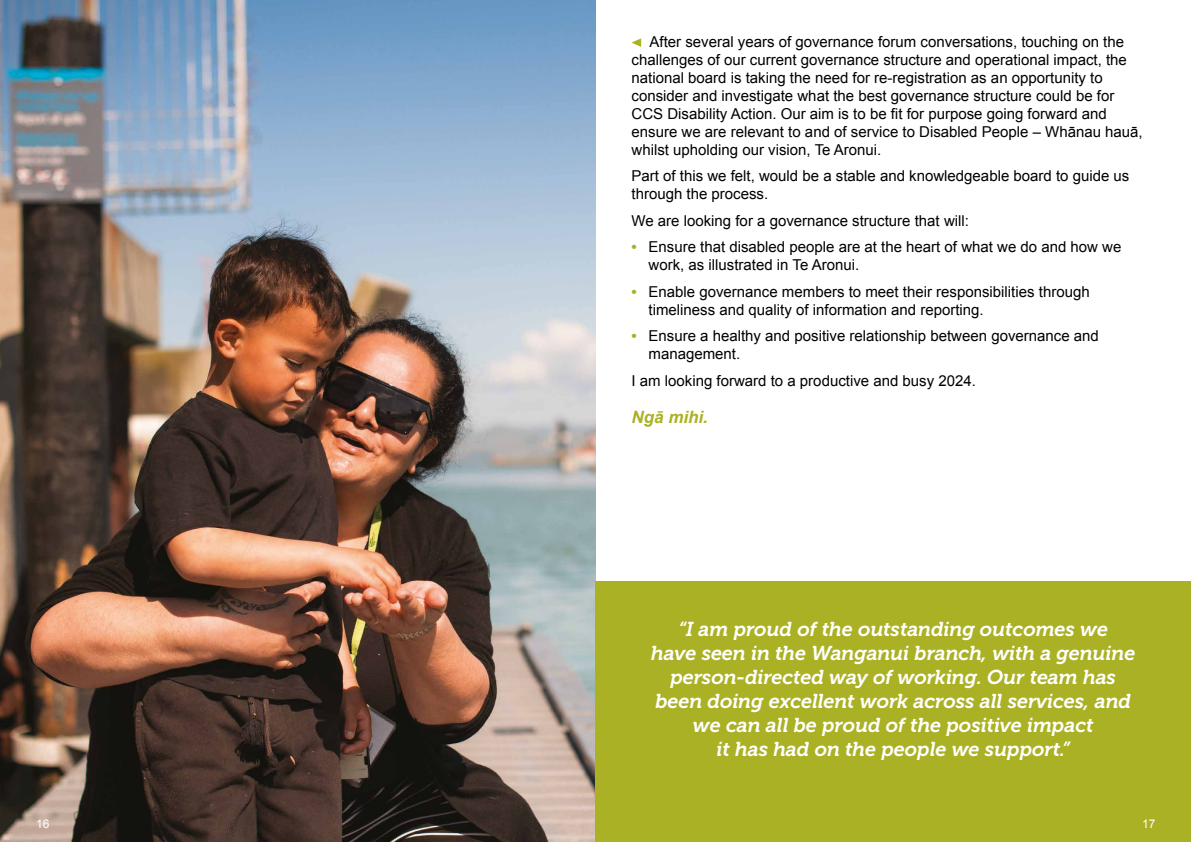
<style>
.page{position:relative;width:1191px;height:842px;background:#fff}
.page>*{position:absolute;margin:0;border:0;box-sizing:border-box;transform-origin:0 0}
.t1{font:italic 20px/24px "Museo 700";color:#fff;text-align:center}
.t2{font:italic 700 17px "Arial";color:#abb124}
.t3{font:15px/18px "Arial";color:#000}
.t4{font:12px "Arial";color:#fff}
.s1{font-weight:700;color:#abb124}
</style>
<div class="page">
<img style="left:0;top:0;width:595px;height:842px">
<svg style="left:631px;top:38px;width:10px;height:9px"></svg>
<div style="left:595px;top:581px;width:596px;height:261px;background:#abb124"></div>
<p class="t3" style="left:631px;top:33px;width:513px;text-indent:18px">After several years of governance forum conversations, touching on the challenges of our current governance structure and operational impact, the national board is taking the need for re-registration as an opportunity to consider and investigate what the best governance structure could be for CCS Disability Action. Our aim is to be fit for purpose going forward and ensure we are relevant to and of service to Disabled People – Whānau hauā, whilst upholding our vision, Te Aronui.</p>
<p class="t3" style="left:631px;top:167px;width:499px">Part of this we felt, would be a stable and knowledgeable board to guide us through the process.</p>
<p class="t3" style="left:631px;top:212px;width:339px">We are looking for a governance structure that will:</p>
<p class="t3" style="left:648px;top:238px;width:474px;text-indent:-17px"><span class="s1">•</span> Ensure that disabled people are at the heart of what we do and how we work, as illustrated in Te Aronui.</p>
<p class="t3" style="left:648px;top:283px;width:443px;text-indent:-17px"><span class="s1">•</span> Enable governance members to meet their responsibilities through timeliness and quality of information and reporting.</p>
<p class="t3" style="left:648px;top:327px;width:452px;text-indent:-17px"><span class="s1">•</span> Ensure a healthy and positive relationship between governance and management.</p>
<p class="t3" style="left:631px;top:372px;width:346px">I am looking forward to a productive and busy 2024.</p>
<p class="t2" style="left:631px;top:406px;width:78px">Ngā mihi.</p>
<p class="t1" style="left:651px;top:617px;width:485px">“I am proud of the outstanding outcomes we<br>have seen in the Wanganui branch, with a genuine person-directed way of working. Our team has been doing excellent work across all services, and we can all be proud of the positive impact<br>it has had on the people we support.”</p>
<p class="t4" style="left:36px;top:816px;width:15px">16</p>
<p class="t4" style="left:1142px;top:816px;width:15px">17</p>
</div>
